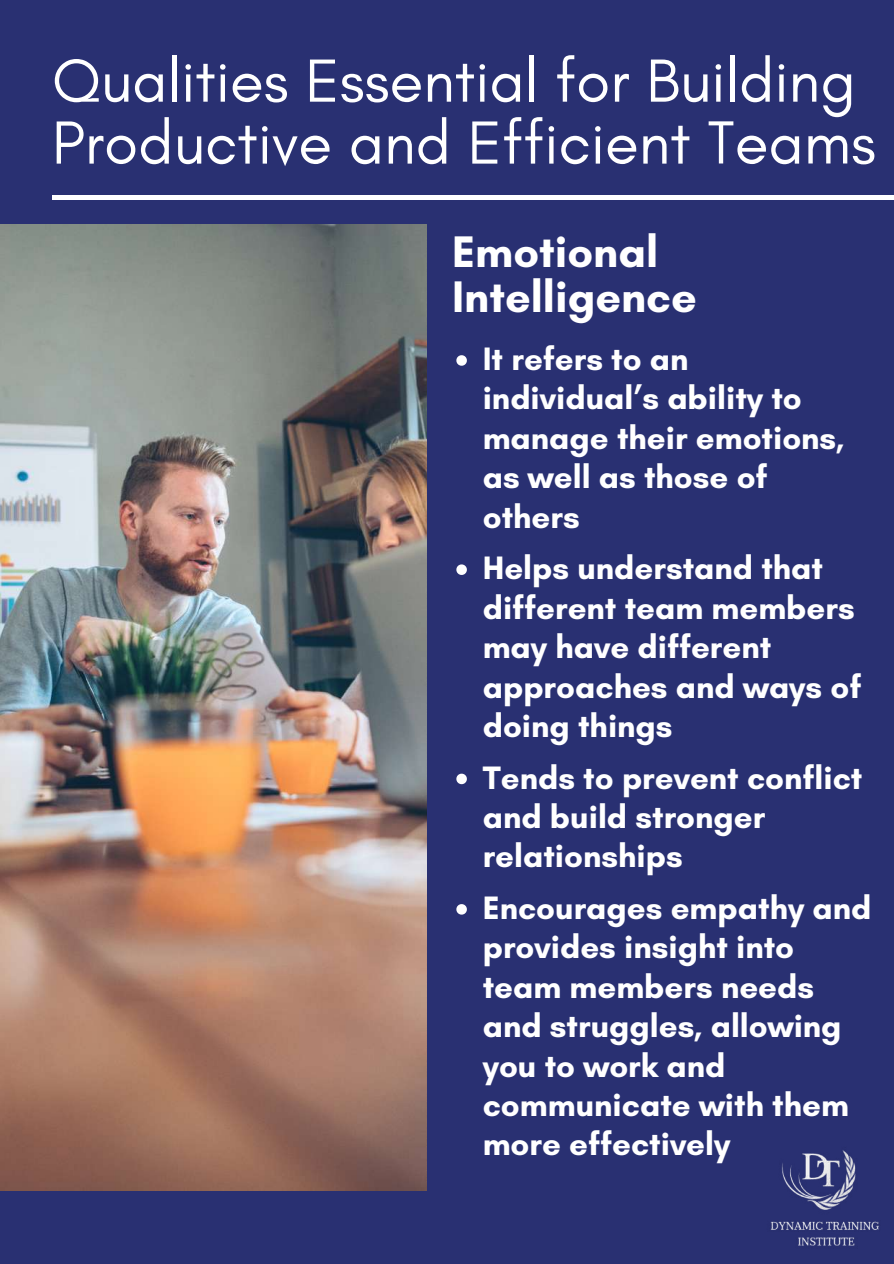
<style>
.page{position:relative;width:894px;height:1264px;background:#fff}
.page>*{position:absolute;margin:0;border:0;box-sizing:border-box;transform-origin:0 0}
.t1{font:61.95px/61.9px "Glacial Indifference";color:#fff}
.t2{font:700 45px/45px "Glacial Indifference";color:#fff}
.t3{font:700 33px/39.3px "Glacial Indifference";color:#fff}
</style>
<div class="page">
<div style="left:0;top:0;width:893px;height:1263px;background:#293072"></div>
<hr style="left:52px;top:196px;width:841px;height:3px;background:#fff">
<svg style="left:456px;top:355px;width:10px;height:11px"></svg>
<svg style="left:456px;top:564px;width:10px;height:11px"></svg>
<svg style="left:456px;top:773px;width:10px;height:11px"></svg>
<svg style="left:456px;top:904px;width:10px;height:10px"></svg>
<img style="left:0;top:225px;width:426px;height:965px">
<img style="left:770px;top:1150px;width:109px;height:96px">
<h1 class="t1" style="left:52px;top:49px;width:825px">Qualities Essential for Building<br>Productive and Efficient Teams</h1>
<h2 class="t2" style="left:452px;top:229px;width:246px">Emotional<br>Intelligence</h2>
<p class="t3" style="left:482px;top:339px;width:363px">It refers to an individual’s ability to manage their emotions, as well as those of others</p>
<p class="t3" style="left:482px;top:548px;width:380px">Helps understand that different team members may have different approaches and ways of doing things</p>
<p class="t3" style="left:482px;top:757px;width:381px">Tends to prevent conflict and build stronger relationships</p>
<p class="t3" style="left:482px;top:887px;width:390px">Encourages empathy and provides insight into team members needs and struggles, allowing you to work and communicate with them more effectively</p>
</div>
